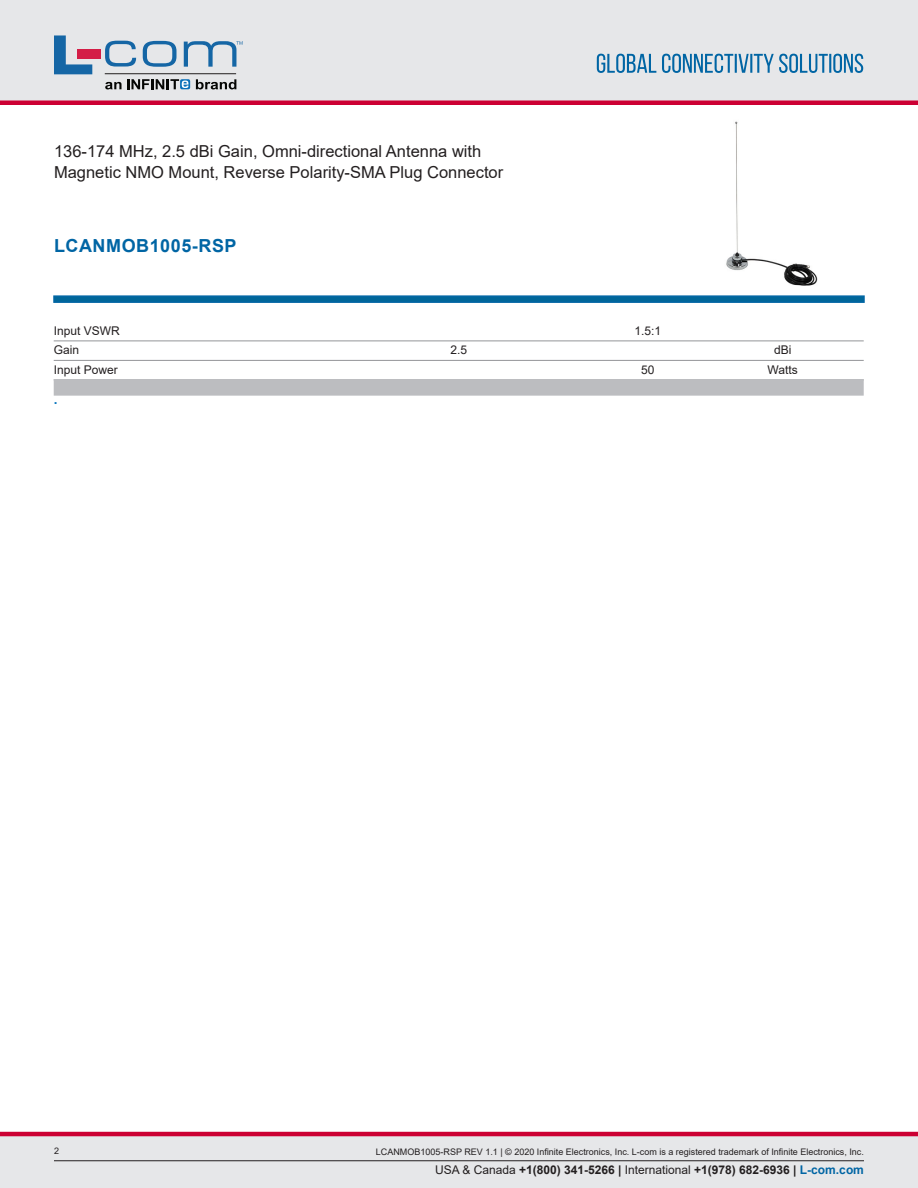
<style>
.page{position:relative;width:918px;height:1188px;background:#fff}
.page>*{position:absolute;margin:0;border:0;box-sizing:border-box;transform-origin:0 0}
.PN{font:700 18px "Arial";letter-spacing:.03em;color:#0065a4}
.Web_Description_Para{font:16.5px/21px "Arial";color:#231f20}
.LCOM_Table_Footer{font:700 13.5px "Arial";color:#0c77be}
.t1{font:700 12px "Arial";color:#231f20}
.LCOM_Table_Body_Min{font:12px "Arial";color:#231f20}
.t2{font:9px "Arial";color:#231f20}
.s1{font-weight:400}
.s2{color:#0065a4}
</style>
<div class="page">
<div style="left:0;top:1136px;width:918px;height:52px;background:#e6e7e9"></div>
<hr style="left:0;top:1132px;width:918px;height:4px;background:#c03">
<div style="left:0;top:0;width:918px;height:102px;background:#e6e7e9"></div>
<div style="left:0;top:100px;width:918px;height:5px;background:#c03"></div>
<hr style="left:54px;top:1160px;width:810px;height:1px;background:#231f20">
<svg style="left:597px;top:54px;width:266px;height:19px"></svg>
<hr style="left:105px;top:73px;width:131px;height:1px;background:#211e1e">
<svg style="left:54px;top:35px;width:38px;height:39px"></svg>
<svg style="left:143px;top:41px;width:34px;height:26px"></svg>
<svg style="left:105px;top:41px;width:31px;height:26px"></svg>
<div style="left:77px;top:49px;width:23px;height:10px;background:#d41e47"></div>
<svg style="left:180px;top:79px;width:10px;height:10px"></svg>
<svg style="left:196px;top:79px;width:40px;height:10px"></svg>
<svg style="left:105px;top:79px;width:83px;height:10px"></svg>
<svg style="left:184px;top:41px;width:59px;height:26px"></svg>
<svg style="left:53px;top:295px;width:812px;height:8px;background:#0f6ea3"></svg>
<img style="left:726px;top:121px;width:92px;height:165px">
<hr style="left:54px;top:341px;width:810px;height:1px;background:#939598">
<hr style="left:54px;top:360px;width:810px;height:1px;background:#939598">
<div style="left:54px;top:379px;width:810px;height:17px;background:#bcbdc0"></div>
<h1 class="Web_Description_Para" style="left:54px;top:141px;width:451px">136-174 MHz, 2.5 dBi Gain, Omni-directional Antenna with<br>Magnetic NMO Mount, Reverse Polarity-SMA Plug Connector</h1>
<p class="PN" style="left:54px;top:233px;width:184px">LCANMOB1005-RSP</p>
<p class="LCOM_Table_Body_Min" style="left:54px;top:322px;width:68px">Input VSWR</p>
<p class="LCOM_Table_Body_Min" style="left:634px;top:322px;width:28px">1.5:1</p>
<p class="LCOM_Table_Body_Min" style="left:54px;top:342px;width:27px">Gain</p>
<p class="LCOM_Table_Body_Min" style="left:450px;top:342px;width:18px">2.5</p>
<p class="LCOM_Table_Body_Min" style="left:774px;top:342px;width:19px">dBi</p>
<p class="LCOM_Table_Body_Min" style="left:54px;top:361px;width:66px">Input Power</p>
<p class="LCOM_Table_Body_Min" style="left:641px;top:361px;width:15px">50</p>
<p class="LCOM_Table_Body_Min" style="left:768px;top:361px;width:32px">Watts</p>
<p class="LCOM_Table_Footer" style="left:54px;top:390px;width:5px">.</p>
<p class="t2" style="left:54px;top:1144px;width:7px">2</p>
<p class="t2" style="left:376px;top:1146px;width:490px">LCANMOB1005-RSP REV 1.1 | © 2020 Infinite Electronics, Inc. L-com is a registered trademark of Infinite Electronics, Inc.</p>
<h3 class="t1" style="left:435px;top:1162px;width:430px"><span class="s1">USA &amp; Canada</span> +1(800) 341-5266 | <span class="s1">International</span> +1(978) 682-6936 | <span class="s2">L-com.com</span></h3>
</div>
